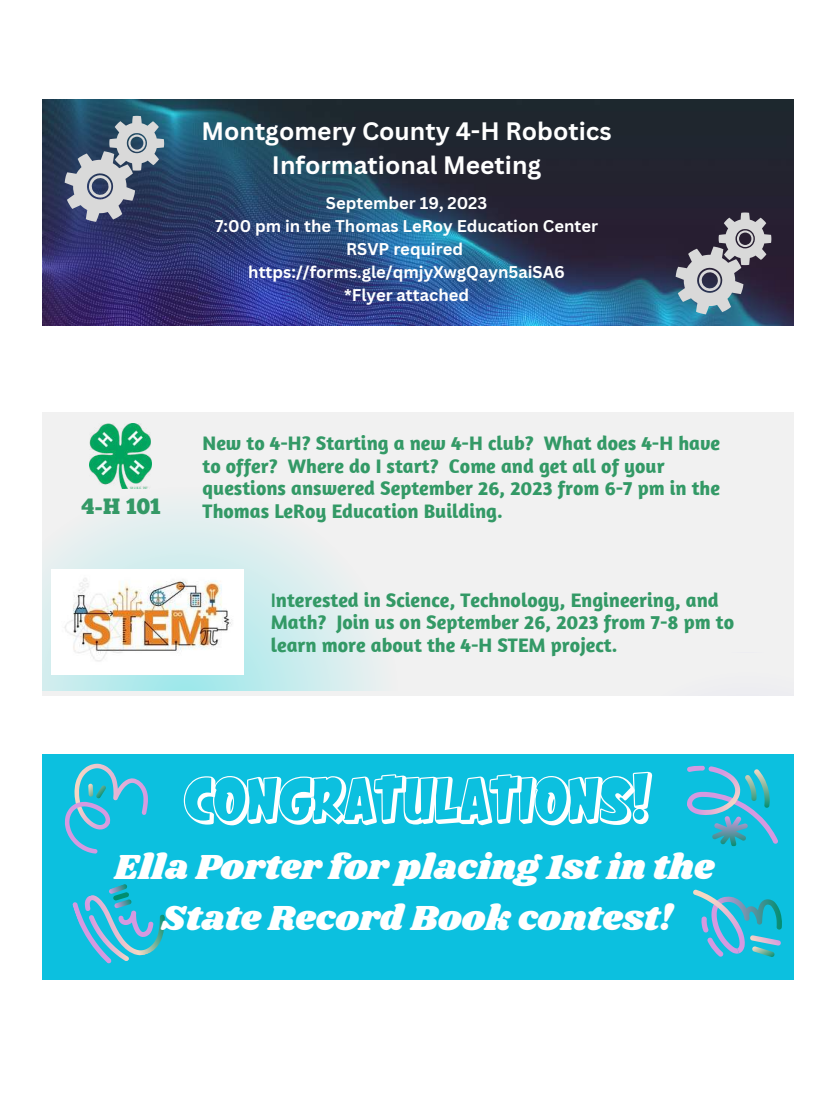
<style>
.page{position:relative;width:836px;height:1103px;background:#fff}
.page>*{position:absolute;margin:0;border:0;box-sizing:border-box;transform-origin:0 0}
.t1{font:60.15px "Komigo 3 D";color:#fff}
.t2{font:36px/50.4px "Shrikhand";color:#fff;text-align:center}
.t3{font:700 24.6px/34.2px "Canva Sans";color:#fff;text-align:center}
.t4{font:22.2px "Chunk Five";color:#396}
.t5{font:700 19.95px/22.5px "Amaranth";color:#396}
.t6{font:700 16.5px/23px "Canva Sans";color:#fff;text-align:center}
.s1{font-weight:400}
</style>
<div class="page">
<img style="left:42px;top:100px;width:752px;height:225px">
<svg style="left:65px;top:116px;width:99px;height:106px;background:#6f7d91"></svg>
<svg style="left:675px;top:212px;width:96px;height:102px;background:#707380"></svg>
<div style="left:42px;top:412px;width:752px;height:283px;background:#f1f1f1"></div>
<svg style="left:42px;top:488px;width:331px;height:202px"></svg>
<img style="left:51px;top:570px;width:192px;height:104px">
<img style="left:89px;top:424px;width:63px;height:64px">
<div style="left:42px;top:754px;width:752px;height:225px;background:#0cc0df"></div>
<svg style="left:687px;top:765px;width:91px;height:82px"></svg>
<svg style="left:65px;top:763px;width:83px;height:90px"></svg>
<svg style="left:693px;top:889px;width:89px;height:68px"></svg>
<svg style="left:72px;top:884px;width:93px;height:80px"></svg>
<p class="t3" style="left:201px;top:113px;width:412px">Montgomery County 4-H Robotics<br>Informational Meeting</p>
<p class="t6" style="left:215px;top:191px;width:384px">September 19, 2023<br>7:00 pm in the Thomas LeRoy Education Center<br>RSVP required https://forms.gle/qmjyXwgQayn5aiSA6<br>*Flyer attached</p>
<p class="t4" style="left:82px;top:498px;width:81px">4-H 101</p>
<p class="t5" style="left:202px;top:431px;width:519px">New to 4-H? Starting a new 4-H club? What does 4-H have to offer? Where do I start? Come and get all of your questions answered September 26, 2023 from 6-7 pm in the Thomas LeRoy Education Building.</p>
<p class="t5" style="left:271px;top:589px;width:465px"><span class="s1">I</span>nterested in Science, Technology, Engineering, and<br>Math? Join us on September 26, 2023 from 7-8 pm to learn more about the 4-H STEM project.</p>
<h1 class="t1" style="left:184px;top:748px;width:468px">CONGRATULATIONS!</h1>
<h2 class="t2" style="left:114px;top:843px;width:601px">Ella Porter for placing 1st in the<br>State Record Book contest!</h2>
</div>
